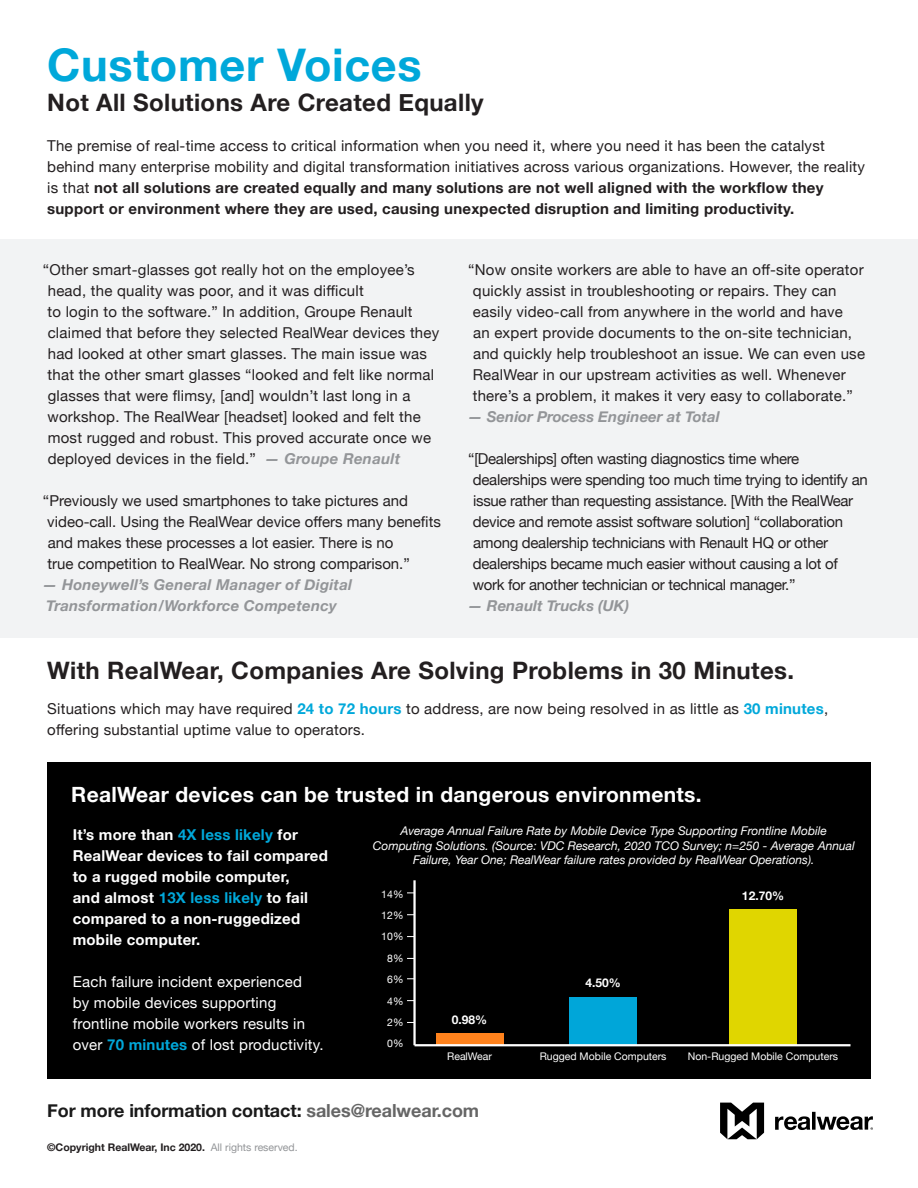
<style>
.page{position:relative;width:918px;height:1188px;background:#fff}
.page>*{position:absolute;margin:0;border:0;box-sizing:border-box;transform-origin:0 0}
.t1{font:700 45px "Helvetica Neue";letter-spacing:.015em;color:#00a8da}
.t2{font:700 24px "Helvetica Neue";letter-spacing:.015em;color:#231f20}
.t3{font:700 21px "Helvetica Neue";letter-spacing:.015em;color:#fff}
.t4{font:700 18px "Helvetica Neue";letter-spacing:-.005em;color:#1a1a1a}
.t5{font:15px/21px "Helvetica Neue";letter-spacing:.015em;color:#231f20}
.t6{font:15px/21px "Helvetica Neue";letter-spacing:-.02em;color:#231f20}
.t7{font:700 15px/21px "Helvetica Neue";letter-spacing:.015em;color:#fff}
.t8{font:15px/21px "Helvetica Neue";letter-spacing:.015em;color:#fff}
.t9{font:italic 700 15px/21px "Helvetica Neue";letter-spacing:.015em;color:#939598}
.t10{font:italic 12px/14.4px "Helvetica Neue";color:#fff;text-align:center}
.t11{font:700 12px "Helvetica Neue";color:#fff}
.t12{font:10.5px "Helvetica Neue";color:#fff}
.t13{font:700 10.5px "Helvetica Neue";color:#231f20}
.s1{font-weight:700}
.s2{font-weight:700;font-style:italic;color:#939598}
.s3{font-weight:700;color:#00a8da}
.s4{color:#00a8da}
.s5{color:#666}
.s6{font-weight:400;color:#939598}
</style>
<div class="page">
<div style="left:47px;top:762px;width:824px;height:317px;background:#000"></div>
<div style="left:0;top:239px;width:918px;height:399px;background:#f2f3f4"></div>
<svg style="left:775px;top:1116px;width:35px;height:14px"></svg>
<svg style="left:812px;top:1112px;width:4px;height:18px"></svg>
<svg style="left:817px;top:1116px;width:56px;height:14px"></svg>
<svg style="left:720px;top:1103px;width:44px;height:36px"></svg>
<hr style="left:413px;top:880px;width:3px;height:165px;background:#fff">
<div style="left:436px;top:1033px;width:67px;height:12px;background:#ff821c"></div>
<div style="left:569px;top:997px;width:68px;height:48px;background:#00a6d9"></div>
<div style="left:729px;top:909px;width:68px;height:136px;background:#e0d600"></div>
<hr style="left:415px;top:1044px;width:435px;height:2px;background:#fff">
<p class="t1" style="left:47px;top:29px;width:376px">Customer Voices</p>
<p class="t2" style="left:47px;top:83px;width:438px">Not All Solutions Are Created Equally</p>
<p class="t5" style="left:47px;top:136px;width:819px">The premise of real-time access to critical information when you need it, where you need it has been the catalyst behind many enterprise mobility and digital transformation initiatives across various organizations. However, the reality is that <span class="s1">not all solutions are created equally and many solutions are not well aligned with the workflow they support or environment where they are used, causing unexpected disruption and limiting productivity.</span></p>
<p class="t5" style="left:48px;top:260px;width:368px;text-indent:-5px">“Other smart-glasses got really hot on the employee’s head, the quality was poor, and it was difficult</p>
<p class="t5" style="left:47px;top:302px;width:393px">to login to the software.” In addition, Groupe Renault claimed that before they selected RealWear devices they had looked at other smart glasses. The main issue was that the other smart glasses “looked and felt like normal glasses that were flimsy, [and] wouldn’t last long in a workshop. The RealWear [headset] looked and felt the most rugged and robust. This proved accurate once we deployed devices in the field.” <span class="s2">— Groupe Renault</span></p>
<p class="t5" style="left:43px;top:491px;width:399px">“Previously we used smartphones to take pictures and video-call. Using the RealWear device offers many benefits and makes these processes a lot easier. There is no<br>true competition to RealWear. No strong comparison.”</p>
<p class="t9" style="left:42px;top:575px;width:311px">— Honeywell’s General Manager of Digital<br>Transformation/Workforce Competency</p>
<p class="t5" style="left:473px;top:260px;width:394px;text-indent:-5px">“Now onsite workers are able to have an off-site operator quickly assist in troubleshooting or repairs. They can easily video-call from anywhere in the world and have<br>an expert provide documents to the on-site technician, and quickly help troubleshoot an issue. We can even use RealWear in our upstream activities as well. Whenever there’s a problem, it makes it very easy to collaborate.”</p>
<p class="t9" style="left:468px;top:407px;width:253px">— Senior Process Engineer at Total</p>
<p class="t6" style="left:468px;top:449px;width:401px">“[Dealerships] often wasting diagnostics time where dealerships were spending too much time trying to identify an issue rather than requesting assistance. [With the RealWear device and remote assist software solution] “collaboration among dealership technicians with Renault HQ or other dealerships became much easier without causing a lot of work for another technician or technical manager.”</p>
<p class="t9" style="left:468px;top:596px;width:163px">— Renault Trucks (UK)</p>
<p class="t2" style="left:47px;top:652px;width:748px">With RealWear, Companies Are Solving Problems in 30 Minutes.</p>
<p class="t5" style="left:47px;top:699px;width:782px">Situations which may have required <span class="s3">24 to 72 hours</span> to address, are now being resolved in as little as <span class="s3">30 minutes</span>, offering substantial uptime value to operators.</p>
<p class="t3" style="left:71px;top:778px;width:632px">RealWear devices can be trusted in dangerous environments.</p>
<p class="t7" style="left:73px;top:824px;width:257px">It’s more than <span class="s4">4X less likely</span> for<br>RealWear devices to fail compared to a rugged mobile computer,<br>and almost <span class="s4">13X less likely</span> to fail compared to a non-ruggedized mobile computer.</p>
<p class="t8" style="left:73px;top:972px;width:252px">Each failure incident experienced<br>by mobile devices supporting frontline mobile workers results in over <span class="s3">70 minutes</span> of lost productivity.</p>
<p class="t10" style="left:373px;top:824px;width:483px">Average Annual Failure Rate by Mobile Device Type Supporting Frontline Mobile<br>Computing Solutions. (Source: VDC Research, 2020 TCO Survey; n=250 - Average Annual<br>Failure, Year One; RealWear failure rates provided by RealWear Operations).</p>
<p class="t12" style="left:381px;top:886px;width:24px">14%</p>
<p class="t11" style="left:742px;top:886px;width:44px">12.70%</p>
<p class="t12" style="left:381px;top:908px;width:24px">12%</p>
<p class="t12" style="left:381px;top:929px;width:24px">10%</p>
<p class="t12" style="left:387px;top:951px;width:18px">8%</p>
<p class="t12" style="left:387px;top:972px;width:18px">6%</p>
<p class="t12" style="left:387px;top:993px;width:18px">4%</p>
<p class="t12" style="left:387px;top:1015px;width:18px">2%</p>
<p class="t12" style="left:387px;top:1036px;width:18px">0%</p>
<p class="t12" style="left:447px;top:1048px;width:46px">RealWear</p>
<p class="t12" style="left:540px;top:1048px;width:128px">Rugged Mobile Computers</p>
<p class="t12" style="left:688px;top:1048px;width:152px">Non-Rugged Mobile Computers</p>
<p class="t11" style="left:585px;top:974px;width:37px">4.50%</p>
<p class="t11" style="left:452px;top:1010px;width:37px">0.98%</p>
<p class="t4" style="left:47px;top:1097px;width:434px">For more information contact: <span class="s5">sales@realwear.com</span></p>
<p class="t13" style="left:47px;top:1139px;width:252px">©Copyright RealWear, Inc 2020. <span class="s6">All rights reserved.</span></p>
</div>
